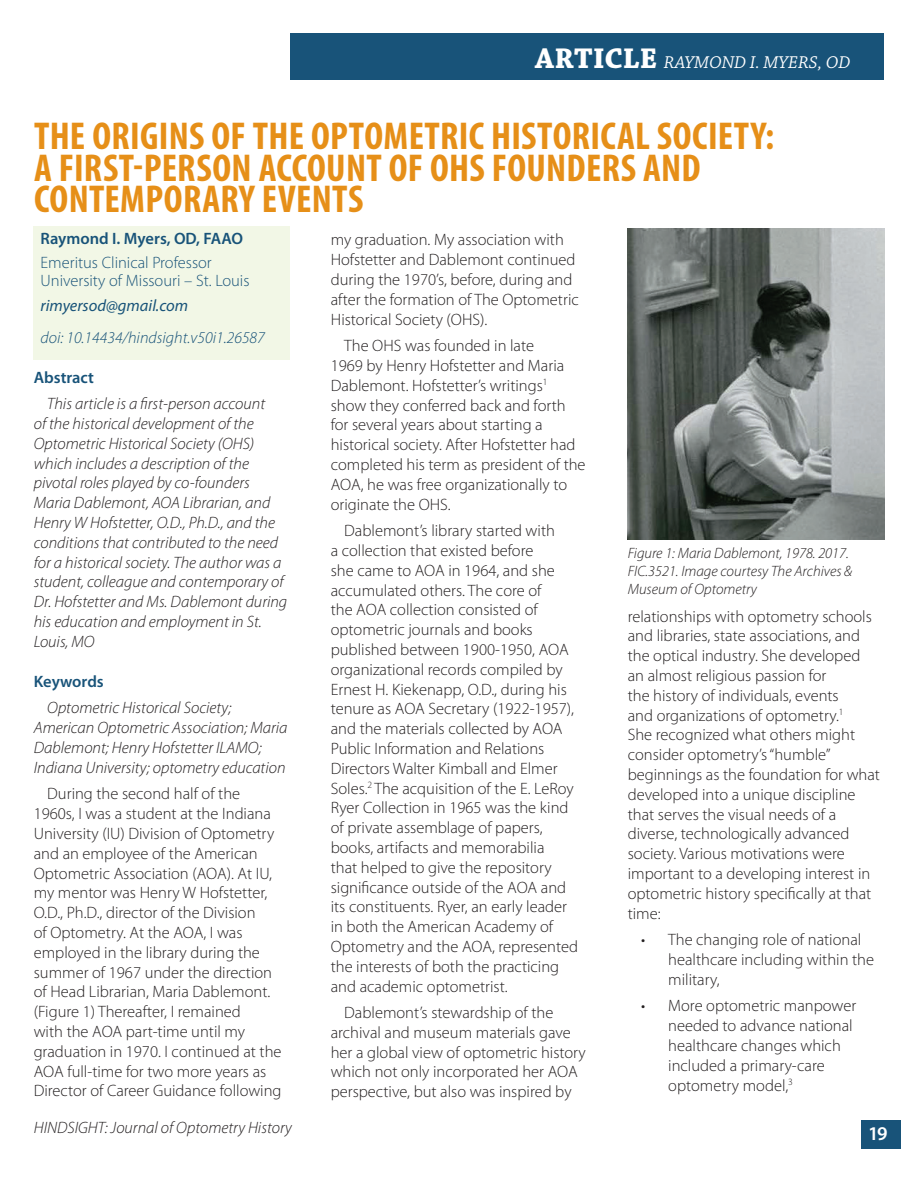
<style>
.page{position:relative;width:918px;height:1188px;background:#fff}
.page>*{position:absolute;margin:0;border:0;box-sizing:border-box;transform-origin:0 0}
.t1{font:700 condensed 39px/31.5px "Myriad Pro";letter-spacing:.01em;color:#e68f18}
.t2{font:600 19.5px "Myriad Pro";color:#fff}
.t3{font:italic 18px "Chaparral Pro";color:#fff}
.t4{font:300 16.5px/19.8px "Myriad Pro";color:#231f20}
.t5{font:italic 300 16.5px/19.8px "Myriad Pro";color:#231f20}
.t6{font:300 16.5px/18px "Myriad Pro";color:#185379}
.t7{font:600 16.5px "Myriad Pro";color:#185379}
.t8{font:italic 300 16.5px "Myriad Pro";color:#185379}
.t9{font:italic 16.5px "Myriad Pro";color:#185379}
.t10{font:italic 300 15px/18px "Myriad Pro";color:#231f20}
.s1{font-weight:700;font-style:normal;font-size:30px}
</style>
<div class="page">
<div style="left:861px;top:1120px;width:40px;height:29px;background:#185379"></div>
<div style="left:34px;top:226px;width:256px;height:134px;background:#f2f7e6"></div>
<div style="left:290px;top:34px;width:594px;height:46px;background:#185379"></div>
<img style="left:628px;top:229px;width:256px;height:311px">
<p class="t3" style="left:535px;top:52px;width:317px"><span class="s1">ARTICLE</span> RAYMOND I. MYERS, OD</p>
<h1 class="t1" style="left:34px;top:120px;width:742px">THE ORIGINS OF THE OPTOMETRIC HISTORICAL SOCIETY:<br>A FIRST-PERSON ACCOUNT OF OHS FOUNDERS AND<br>CONTEMPORARY EVENTS</h1>
<p class="t7" style="left:40px;top:228px;width:204px">Raymond I. Myers, OD, FAAO</p>
<p class="t6" style="left:40px;top:254px;width:211px">Emeritus Clinical Professor<br>University of Missouri – St. Louis</p>
<p class="t9" style="left:40px;top:295px;width:149px">rimyersod@gmail.com</p>
<p class="t8" style="left:40px;top:327px;width:226px">doi: 10.14434/hindsight.v50i1.26587</p>
<p class="t7" style="left:34px;top:367px;width:62px">Abstract</p>
<p class="t5" style="left:34px;top:394px;width:255px;text-indent:13px">This article is a first-person account<br>of the historical development of the Optometric Historical Society (OHS) which includes a description of the pivotal roles played by co-founders Maria Dablemont, AOA Librarian, and Henry W Hofstetter, O.D., Ph.D., and the conditions that contributed to the need for a historical society. The author was a student, colleague and contemporary of Dr. Hofstetter and Ms. Dablemont during his education and employment in St.<br>Louis, MO</p>
<p class="t7" style="left:34px;top:671px;width:72px">Keywords</p>
<p class="t5" style="left:34px;top:698px;width:255px;text-indent:13px">Optometric Historical Society; American Optometric Association; Maria Dablemont; Henry Hofstetter ILAMO; Indiana University; optometry education</p>
<p class="t4" style="left:34px;top:784px;width:249px;text-indent:13px">During the second half of the 1960s, I was a student at the Indiana University (IU) Division of Optometry and an employee of the American Optometric Association (AOA). At IU, my mentor was Henry W Hofstetter, O.D., Ph.D., director of the Division<br>of Optometry. At the AOA, I was employed in the library during the summer of 1967 under the direction of Head Librarian, Maria Dablemont. (Figure 1) Thereafter, I remained<br>with the AOA part-time until my graduation in 1970. I continued at the AOA full-time for two more years as Director of Career Guidance following</p>
<p class="t4" style="left:331px;top:230px;width:250px">my graduation. My association with Hofstetter and Dablemont continued during the 1970’s, before, during and after the formation of The Optometric Historical Society (OHS).</p>
<p class="t4" style="left:331px;top:336px;width:256px;text-indent:13px">The OHS was founded in late<br>1969 by Henry Hofstetter and Maria Dablemont. Hofstetter’s writings<sup>1 </sup>show they conferred back and forth for several years about starting a historical society. After Hofstetter had completed his term as president of the AOA, he was free organizationally to originate the OHS.</p>
<p class="t4" style="left:331px;top:521px;width:249px;text-indent:13px">Dablemont’s library started with<br>a collection that existed before<br>she came to AOA in 1964, and she accumulated others. The core of<br>the AOA collection consisted of optometric journals and books published between 1900-1950, AOA organizational records compiled by Ernest H. Kiekenapp, O.D., during his tenure as AOA Secretary (1922-1957), and the materials collected by AOA Public Information and Relations Directors Walter Kimball and Elmer Soles.<sup>2</sup> The acquisition of the E. LeRoy Ryer Collection in 1965 was the kind of private assemblage of papers, books, artifacts and memorabilia<br>that helped to give the repository significance outside of the AOA and its constituents. Ryer, an early leader in both the American Academy of Optometry and the AOA, represented the interests of both the practicing and academic optometrist.</p>
<p class="t4" style="left:331px;top:1003px;width:257px;text-indent:13px">Dablemont’s stewardship of the archival and museum materials gave her a global view of optometric history which not only incorporated her AOA perspective, but also was inspired by</p>
<p class="t10" style="left:628px;top:544px;width:226px">Figure 1: Maria Dablemont, 1978. 2017.<br>FIC.3521. Image courtesy The Archives &amp;<br>Museum of Optometry</p>
<p class="t4" style="left:628px;top:606px;width:254px">relationships with optometry schools and libraries, state associations, and the optical industry. She developed an almost religious passion for<br>the history of individuals, events<br>and organizations of optometry.<sup>1<br></sup>She recognized what others might consider optometry’s “humble” beginnings as the foundation for what developed into a unique discipline that serves the visual needs of a diverse, technologically advanced society. Various motivations were important to a developing interest in optometric history specifically at that time:</p>
<p class="t4" style="left:668px;top:930px;width:207px;text-indent:-27px">• The changing role of national healthcare including within the military,</p>
<p class="t4" style="left:668px;top:996px;width:190px;text-indent:-27px">• More optometric manpower needed to advance national healthcare changes which included a primary-care optometry model,<sup>3</sup></p>
<p class="t5" style="left:34px;top:1117px;width:260px">HINDSIGHT: Journal of Optometry History</p>
<p class="t2" style="left:868px;top:1121px;width:21px">19</p>
</div>
